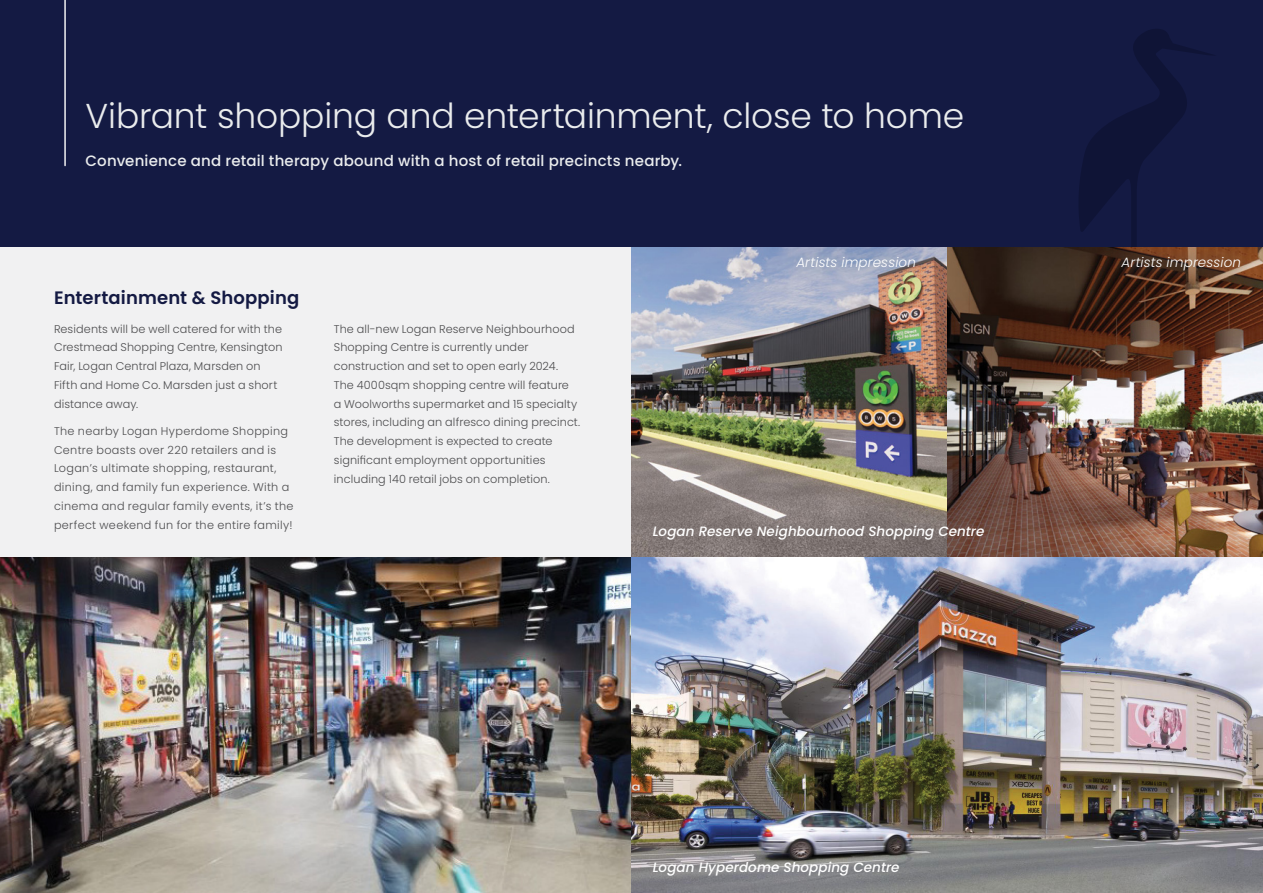
<style>
.page{position:relative;width:1263px;height:893px;background:#fff}
.page>*{position:absolute;margin:0;border:0;box-sizing:border-box;transform-origin:0 0}
.t1{font:300 34.5px "Poppins";letter-spacing:-.005em;color:#eaeced}
.t2{font:600 18px "Poppins";letter-spacing:.005em;color:#141a43}
.t3{font:500 15px "Poppins";letter-spacing:.01em;color:#eaeced}
.t4{font:italic 500 13.5px "Poppins";letter-spacing:.005em;color:#fff}
.t5{font:italic 300 13.5px "Poppins";letter-spacing:.01em;color:#fff}
.t6{font:300 11.25px/18.8px "Poppins";letter-spacing:.01em;color:#4d4d4f}
.t7{font:300 11.25px/18.8px "Poppins";letter-spacing:.03em;color:#4d4d4f}
</style>
<div class="page">
<div style="left:0;top:247px;width:631px;height:324px;background:#f1f1f2"></div>
<hr style="left:0;top:476px;width:1px;height:81px;background:#c7c8ca">
<img style="left:631px;top:247px;width:632px;height:310px">
<img style="left:0;top:557px;width:1263px;height:336px">
<img style="left:631px;top:880px;width:632px;height:13px">
<div style="left:0;top:0;width:1263px;height:247px;background:#141a43"></div>
<svg style="left:1079px;top:29px;width:133px;height:214px"></svg>
<div style="left:1108px;top:243px;width:147px;height:40px;background:#3d748b;opacity:.75"></div>
<div style="left:783px;top:243px;width:147px;height:40px;background:#3d748b;opacity:.75"></div>
<hr style="left:64px;top:0;width:2px;height:166px;background:#f1f1f2">
<h1 class="t1" style="left:86px;top:96px;width:880px">Vibrant shopping and entertainment, close to home</h1>
<h3 class="t3" style="left:86px;top:152px;width:598px">Convenience and retail therapy abound with a host of retail precincts nearby.</h3>
<h2 class="t2" style="left:54px;top:287px;width:247px">Entertainment &amp; Shopping</h2>
<p class="t6" style="left:54px;top:319px;width:230px">Residents will be well catered for with the Crestmead Shopping Centre, Kensington Fair, Logan Central Plaza, Marsden on Fifth and Home Co. Marsden just a short distance away.</p>
<p class="t7" style="left:54px;top:422px;width:241px">The nearby Logan Hyperdome Shopping Centre boasts over 220 retailers and is Logan’s ultimate shopping, restaurant, dining, and family fun experience. With a cinema and regular family events, it’s the perfect weekend fun for the entire family!</p>
<p class="t6" style="left:334px;top:319px;width:248px">The all-new Logan Reserve Neighbourhood Shopping Centre is currently under construction and set to open early 2024.<br>The 4000sqm shopping centre will feature<br>a Woolworths supermarket and 15 specialty stores, including an alfresco dining precinct.<br>The development is expected to create significant employment opportunities including 140 retail jobs on completion.</p>
<p class="t5" style="left:796px;top:254px;width:121px">Artists impression</p>
<p class="t5" style="left:1121px;top:254px;width:121px">Artists impression</p>
<p class="t4" style="left:653px;top:523px;width:333px">Logan Reserve Neighbourhood Shopping Centre</p>
<p class="t4" style="left:653px;top:859px;width:248px">Logan Hyperdome Shopping Centre</p>
</div>
